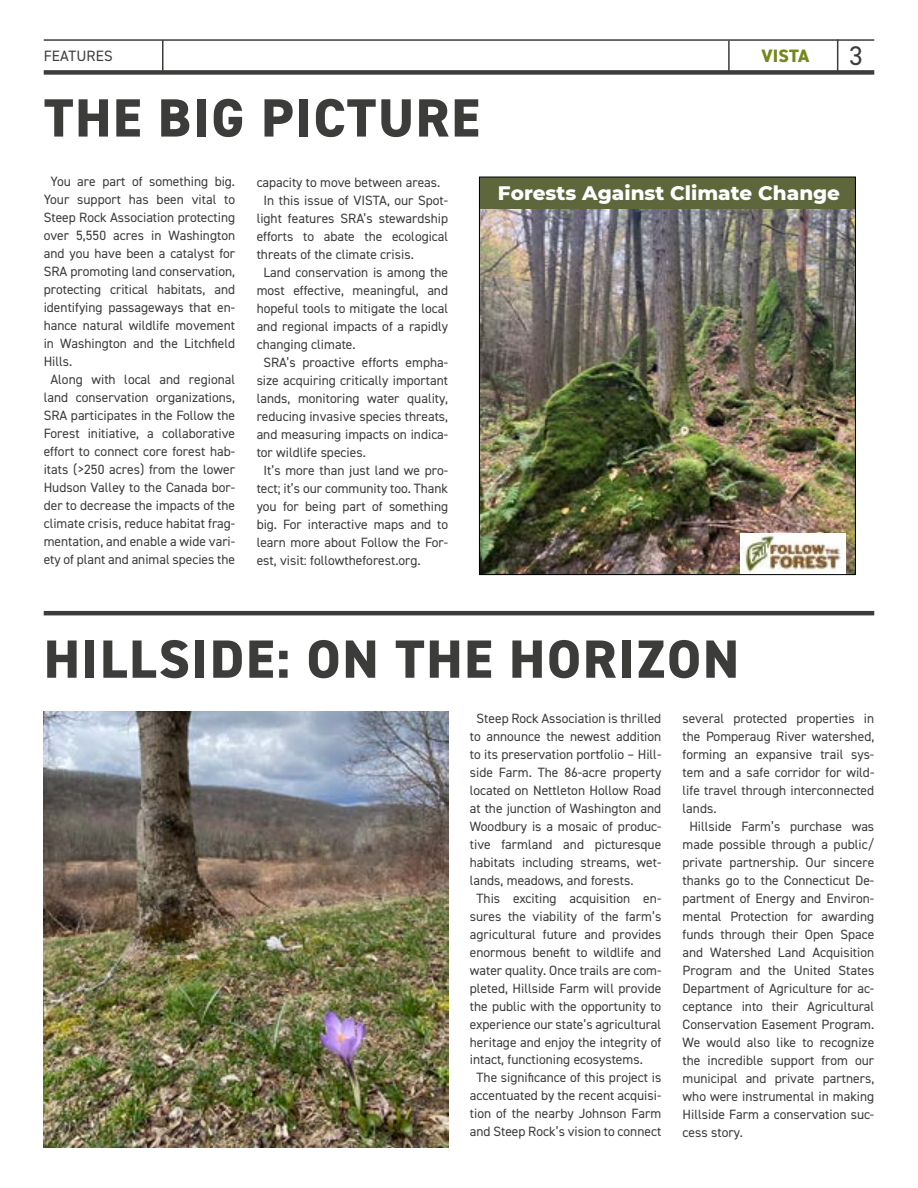
<style>
.page{position:relative;width:918px;height:1188px;background:#fff}
.page>*{position:absolute;margin:0;border:0;box-sizing:border-box;transform-origin:0 0}
.t1{font:800 54px "DIN2014";letter-spacing:.035em;color:#3c3c3b}
.t2{font:27px "DIN2014";color:#3c3c3b}
.t3{font:800 19.95px "Montserrat";color:#fff}
.t4{font:800 18px "DIN2014";letter-spacing:.01em;color:#76881d}
.t5{font:15px "DIN2014";letter-spacing:.01em;color:#3c3c3b}
.t6{font:13.5px "DIN2014";color:#3c3c3b}
</style>
<div class="page">
<hr style="left:44px;top:39px;width:830px;height:2px;background:#3c3c3b">
<hr style="left:728px;top:41px;width:2px;height:31px;background:#3c3c3b">
<hr style="left:837px;top:39px;width:1px;height:32px;background:#3c3c3b">
<img style="left:481px;top:209px;width:373px;height:364px">
<div style="left:479px;top:177px;width:376px;height:32px;background:#5e663b"></div>
<img style="left:741px;top:533px;width:104px;height:40px">
<div style="left:479px;top:177px;width:377px;height:398px;border:1px solid #000"></div>
<img style="left:44px;top:711px;width:404px;height:437px">
<hr style="left:44px;top:611px;width:830px;height:4px;background:#3c3c3b">
<div style="left:44px;top:70px;width:830px;height:5px;background:#3c3c3b"></div>
<hr style="left:162px;top:40px;width:2px;height:32px;background:#3c3c3b">
<p class="t5" style="left:44px;top:46px;width:70px">FEATURES</p>
<h1 class="t1" style="left:44px;top:82px;width:437px">THE BIG PICTURE</h1>
<p class="t6" style="left:50px;top:173px;width:186px">You are part of something big.</p>
<p class="t6" style="left:44px;top:191px;width:193px">Your support has been vital to</p>
<p class="t6" style="left:44px;top:209px;width:193px">Steep Rock Association protecting</p>
<p class="t6" style="left:44px;top:227px;width:193px">over 5,550 acres in Washington</p>
<p class="t6" style="left:44px;top:245px;width:193px">and you have been a catalyst for</p>
<p class="t6" style="left:44px;top:263px;width:193px">SRA promoting land conservation,</p>
<p class="t6" style="left:44px;top:281px;width:193px">protecting critical habitats, and</p>
<p class="t6" style="left:44px;top:299px;width:193px">identifying passageways that en-</p>
<p class="t6" style="left:44px;top:317px;width:193px">hance natural wildlife movement</p>
<p class="t6" style="left:44px;top:335px;width:193px">in Washington and the Litchfield</p>
<p class="t6" style="left:44px;top:353px;width:30px">Hills.</p>
<p class="t6" style="left:50px;top:371px;width:186px">Along with local and regional</p>
<p class="t6" style="left:44px;top:389px;width:193px">land conservation organizations,</p>
<p class="t6" style="left:44px;top:407px;width:193px">SRA participates in the Follow the</p>
<p class="t6" style="left:44px;top:425px;width:193px">Forest initiative, a collaborative</p>
<p class="t6" style="left:44px;top:443px;width:193px">effort to connect core forest hab-</p>
<p class="t6" style="left:44px;top:461px;width:193px">itats (&gt;250 acres) from the lower</p>
<p class="t6" style="left:44px;top:479px;width:193px">Hudson Valley to the Canada bor-</p>
<p class="t6" style="left:44px;top:497px;width:193px">der to decrease the impacts of the</p>
<p class="t6" style="left:44px;top:515px;width:193px">climate crisis, reduce habitat frag-</p>
<p class="t6" style="left:44px;top:533px;width:193px">mentation, and enable a wide vari-</p>
<p class="t6" style="left:44px;top:551px;width:193px">ety of plant and animal species the</p>
<p class="t6" style="left:257px;top:174px;width:185px">capacity to move between areas.</p>
<p class="t6" style="left:263px;top:192px;width:186px">In this issue of VISTA, our Spot-</p>
<p class="t6" style="left:257px;top:210px;width:193px">light features SRA’s stewardship</p>
<p class="t6" style="left:257px;top:228px;width:193px">efforts to abate the ecological</p>
<p class="t6" style="left:257px;top:246px;width:159px">threats of the climate crisis.</p>
<p class="t6" style="left:263px;top:264px;width:186px">Land conservation is among the</p>
<p class="t6" style="left:257px;top:282px;width:193px">most effective, meaningful, and</p>
<p class="t6" style="left:257px;top:300px;width:193px">hopeful tools to mitigate the local</p>
<p class="t6" style="left:257px;top:318px;width:193px">and regional impacts of a rapidly</p>
<p class="t6" style="left:257px;top:336px;width:101px">changing climate.</p>
<p class="t6" style="left:263px;top:354px;width:186px">SRA’s proactive efforts empha-</p>
<p class="t6" style="left:257px;top:372px;width:193px">size acquiring critically important</p>
<p class="t6" style="left:257px;top:390px;width:193px">lands, monitoring water quality,</p>
<p class="t6" style="left:257px;top:408px;width:193px">reducing invasive species threats,</p>
<p class="t6" style="left:257px;top:426px;width:193px">and measuring impacts on indica-</p>
<p class="t6" style="left:257px;top:444px;width:111px">tor wildlife species.</p>
<p class="t6" style="left:263px;top:462px;width:186px">It’s more than just land we pro-</p>
<p class="t6" style="left:257px;top:480px;width:193px">tect; it’s our community too. Thank</p>
<p class="t6" style="left:257px;top:498px;width:193px">you for being part of something</p>
<p class="t6" style="left:257px;top:516px;width:193px">big. For interactive maps and to</p>
<p class="t6" style="left:257px;top:534px;width:193px">learn more about Follow the For-</p>
<p class="t6" style="left:257px;top:552px;width:166px">est, visit: followtheforest.org.</p>
<h3 class="t4" style="left:761px;top:44px;width:50px">VISTA</h3>
<h2 class="t2" style="left:849px;top:39px;width:15px">3</h2>
<h3 class="t3" style="left:498px;top:178px;width:344px">Forests Against Climate Change</h3>
<h1 class="t1" style="left:44px;top:623px;width:696px">HILLSIDE: ON THE HORIZON</h1>
<p class="t6" style="left:683px;top:710px;width:193px">several protected properties in</p>
<p class="t6" style="left:683px;top:728px;width:193px">the Pomperaug River watershed,</p>
<p class="t6" style="left:683px;top:746px;width:193px">forming an expansive trail sys-</p>
<p class="t6" style="left:683px;top:764px;width:193px">tem and a safe corridor for wild-</p>
<p class="t6" style="left:683px;top:782px;width:193px">life travel through interconnected</p>
<p class="t6" style="left:683px;top:800px;width:35px">lands.</p>
<p class="t6" style="left:689px;top:818px;width:186px">Hillside Farm’s purchase was</p>
<p class="t6" style="left:683px;top:836px;width:193px">made possible through a public/</p>
<p class="t6" style="left:683px;top:854px;width:193px">private partnership. Our sincere</p>
<p class="t6" style="left:683px;top:872px;width:193px">thanks go to the Connecticut De-</p>
<p class="t6" style="left:683px;top:890px;width:193px">partment of Energy and Environ-</p>
<p class="t6" style="left:683px;top:907px;width:193px">mental Protection for awarding</p>
<p class="t6" style="left:683px;top:925px;width:193px">funds through their Open Space</p>
<p class="t6" style="left:683px;top:943px;width:193px">and Watershed Land Acquisition</p>
<p class="t6" style="left:683px;top:961px;width:193px">Program and the United States</p>
<p class="t6" style="left:683px;top:979px;width:193px">Department of Agriculture for ac-</p>
<p class="t6" style="left:683px;top:997px;width:193px">ceptance into their Agricultural</p>
<p class="t6" style="left:683px;top:1015px;width:193px">Conservation Easement Program.</p>
<p class="t6" style="left:683px;top:1033px;width:193px">We would also like to recognize</p>
<p class="t6" style="left:683px;top:1051px;width:193px">the incredible support from our</p>
<p class="t6" style="left:683px;top:1069px;width:193px">municipal and private partners,</p>
<p class="t6" style="left:683px;top:1087px;width:193px">who were instrumental in making</p>
<p class="t6" style="left:683px;top:1105px;width:193px">Hillside Farm a conservation suc-</p>
<p class="t6" style="left:683px;top:1123px;width:62px">cess story.</p>
<p class="t6" style="left:477px;top:710px;width:186px">Steep Rock Association is thrilled</p>
<p class="t6" style="left:470px;top:727px;width:193px">to announce the newest addition</p>
<p class="t6" style="left:470px;top:745px;width:193px">to its preservation portfolio – Hill-</p>
<p class="t6" style="left:470px;top:763px;width:193px">side Farm. The 86-acre property</p>
<p class="t6" style="left:470px;top:781px;width:193px">located on Nettleton Hollow Road</p>
<p class="t6" style="left:470px;top:799px;width:193px">at the junction of Washington and</p>
<p class="t6" style="left:470px;top:817px;width:193px">Woodbury is a mosaic of produc-</p>
<p class="t6" style="left:470px;top:835px;width:193px">tive farmland and picturesque</p>
<p class="t6" style="left:470px;top:853px;width:193px">habitats including streams, wet-</p>
<p class="t6" style="left:470px;top:871px;width:165px">lands, meadows, and forests.</p>
<p class="t6" style="left:477px;top:889px;width:186px">This exciting acquisition en-</p>
<p class="t6" style="left:470px;top:907px;width:193px">sures the viability of the farm’s</p>
<p class="t6" style="left:470px;top:925px;width:193px">agricultural future and provides</p>
<p class="t6" style="left:470px;top:943px;width:193px">enormous benefit to wildlife and</p>
<p class="t6" style="left:470px;top:961px;width:193px">water quality. Once trails are com-</p>
<p class="t6" style="left:470px;top:979px;width:193px">pleted, Hillside Farm will provide</p>
<p class="t6" style="left:470px;top:997px;width:193px">the public with the opportunity to</p>
<p class="t6" style="left:470px;top:1015px;width:193px">experience our state’s agricultural</p>
<p class="t6" style="left:470px;top:1033px;width:193px">heritage and enjoy the integrity of</p>
<p class="t6" style="left:470px;top:1051px;width:174px">intact, functioning ecosystems.</p>
<p class="t6" style="left:477px;top:1069px;width:186px">The significance of this project is</p>
<p class="t6" style="left:470px;top:1087px;width:193px">accentuated by the recent acquisi-</p>
<p class="t6" style="left:470px;top:1105px;width:193px">tion of the nearby Johnson Farm</p>
<p class="t6" style="left:470px;top:1123px;width:193px">and Steep Rock’s vision to connect</p>
</div>
